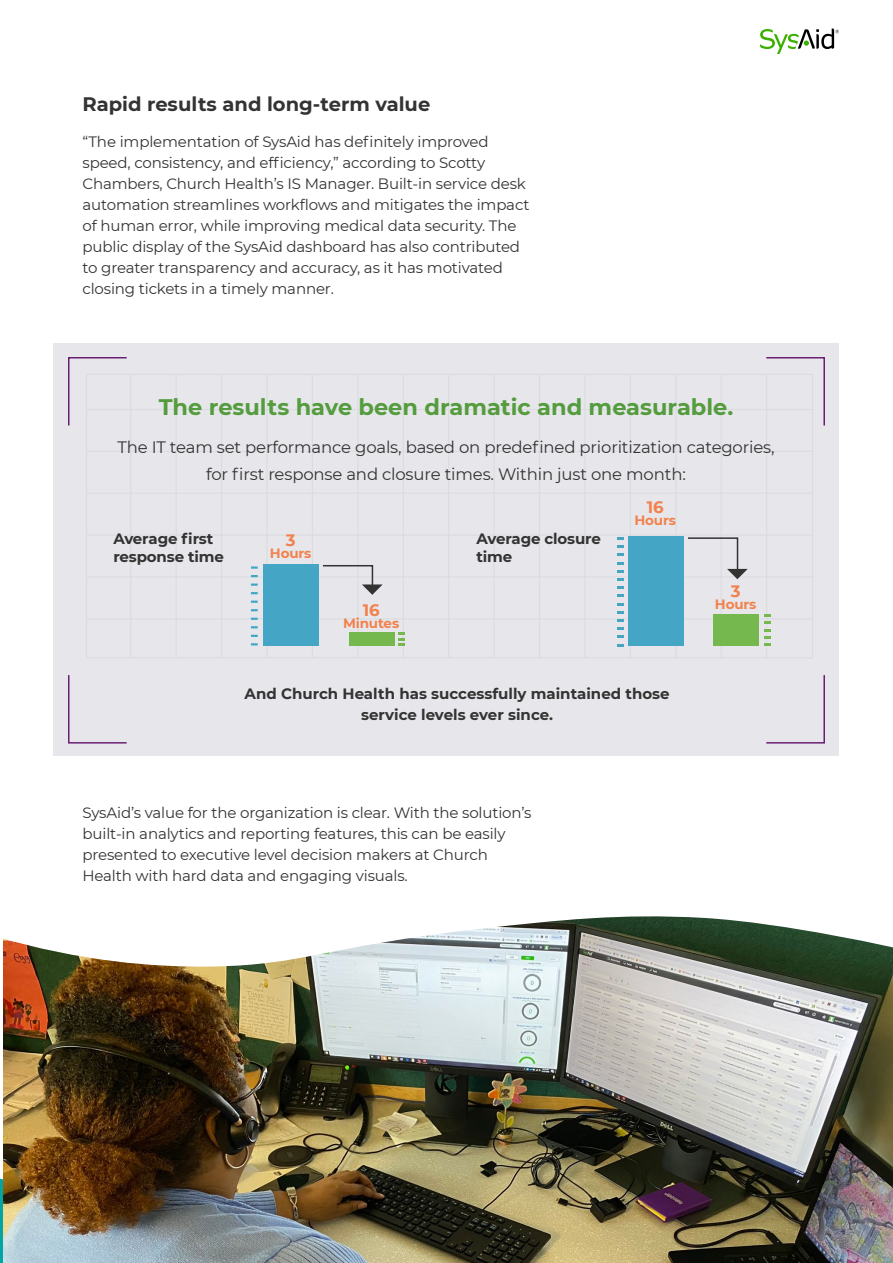
<style>
.page{position:relative;width:893px;height:1263px;background:#fff}
.page>*{position:absolute;margin:0;border:0;box-sizing:border-box;transform-origin:0 0}
.t1{font:700 22.5px "Montserrat";color:#549c3d}
.t2{font:700 19.5px "Montserrat";color:#333}
.t3{font:16.5px/27px "Montserrat";letter-spacing:-.01em;color:#333;text-align:center}
.t4{font:700 16.5px "Montserrat";color:#f2824d}
.t5{font:15px/21px "Montserrat";letter-spacing:-.01em;color:#333}
.t6{font:700 15px/18px "Montserrat";color:#333}
.t7{font:700 13.5px "Montserrat";letter-spacing:-.01em;color:#f2824d}
</style>
<div class="page">
<svg style="left:760px;top:29px;width:79px;height:25px"></svg>
<div style="left:53px;top:343px;width:785px;height:413px;background:#e7e7eb"></div>
<svg style="left:68px;top:357px;width:59px;height:69px"></svg>
<svg style="left:766px;top:675px;width:59px;height:69px"></svg>
<svg style="left:766px;top:357px;width:59px;height:69px"></svg>
<svg style="left:68px;top:675px;width:59px;height:69px"></svg>
<hr style="left:86px;top:409px;width:726px;height:1px;background:#dadcdf">
<hr style="left:86px;top:493px;width:726px;height:1px;background:#dadcdf">
<hr style="left:86px;top:451px;width:726px;height:1px;background:#dadcdf">
<hr style="left:86px;top:534px;width:726px;height:2px;background:#dadcdf">
<hr style="left:87px;top:618px;width:726px;height:1px;background:#dadcdf">
<hr style="left:87px;top:576px;width:726px;height:1px;background:#dadcdf">
<hr style="left:357px;top:375px;width:1px;height:283px;background:#dadcdf">
<hr style="left:266px;top:375px;width:2px;height:283px;background:#dadcdf">
<hr style="left:312px;top:375px;width:1px;height:283px;background:#dadcdf">
<hr style="left:221px;top:375px;width:1px;height:283px;background:#dadcdf">
<hr style="left:176px;top:375px;width:1px;height:283px;background:#dadcdf">
<hr style="left:584px;top:375px;width:1px;height:283px;background:#dadcdf">
<hr style="left:494px;top:375px;width:1px;height:283px;background:#dadcdf">
<hr style="left:539px;top:375px;width:1px;height:283px;background:#dadcdf">
<hr style="left:448px;top:375px;width:1px;height:283px;background:#dadcdf">
<hr style="left:403px;top:375px;width:1px;height:283px;background:#dadcdf">
<hr style="left:721px;top:375px;width:1px;height:283px;background:#dadcdf">
<hr style="left:766px;top:375px;width:1px;height:283px;background:#dadcdf">
<hr style="left:675px;top:375px;width:1px;height:283px;background:#dadcdf">
<hr style="left:630px;top:375px;width:1px;height:283px;background:#dadcdf">
<hr style="left:130px;top:375px;width:1px;height:283px;background:#dadcdf">
<div style="left:263px;top:565px;width:56px;height:81px;background:#44a6c4"></div>
<div style="left:628px;top:536px;width:55px;height:110px;background:#44a6c4"></div>
<div style="left:349px;top:632px;width:45px;height:14px;background:#75b84d"></div>
<div style="left:713px;top:614px;width:46px;height:32px;background:#75b84d"></div>
<svg style="left:322px;top:565px;width:61px;height:30px"></svg>
<svg style="left:688px;top:537px;width:60px;height:42px"></svg>
<svg style="left:251px;top:643px;width:7px;height:2px"></svg>
<svg style="left:251px;top:635px;width:7px;height:2px"></svg>
<svg style="left:251px;top:626px;width:7px;height:2px"></svg>
<svg style="left:251px;top:618px;width:7px;height:2px"></svg>
<svg style="left:251px;top:609px;width:7px;height:2px"></svg>
<svg style="left:251px;top:601px;width:7px;height:2px"></svg>
<svg style="left:251px;top:592px;width:7px;height:2px"></svg>
<svg style="left:251px;top:583px;width:7px;height:3px"></svg>
<svg style="left:251px;top:575px;width:7px;height:2px"></svg>
<svg style="left:251px;top:566px;width:7px;height:3px"></svg>
<svg style="left:398px;top:632px;width:7px;height:14px"></svg>
<svg style="left:764px;top:614px;width:7px;height:32px"></svg>
<svg style="left:617px;top:644px;width:7px;height:2px"></svg>
<svg style="left:617px;top:636px;width:7px;height:2px"></svg>
<svg style="left:617px;top:627px;width:7px;height:3px"></svg>
<svg style="left:617px;top:619px;width:7px;height:2px"></svg>
<svg style="left:617px;top:611px;width:7px;height:2px"></svg>
<svg style="left:617px;top:603px;width:7px;height:2px"></svg>
<svg style="left:617px;top:595px;width:7px;height:2px"></svg>
<svg style="left:617px;top:578px;width:7px;height:11px"></svg>
<svg style="left:617px;top:570px;width:7px;height:2px"></svg>
<svg style="left:617px;top:562px;width:7px;height:2px"></svg>
<svg style="left:617px;top:554px;width:7px;height:2px"></svg>
<svg style="left:617px;top:546px;width:7px;height:2px"></svg>
<svg style="left:617px;top:537px;width:7px;height:3px"></svg>
<img style="left:4px;top:967px;width:889px;height:296px">
<svg style="left:3px;top:916px;width:890px;height:51px"></svg>
<h2 class="t2" style="left:82px;top:90px;width:349px">Rapid results and long-term value</h2>
<p class="t5" style="left:82px;top:131px;width:448px">“The implementation of SysAid has definitely improved speed, consistency, and efficiency” , according to Scotty Chambers, Church Health I Ss’ Manager. Built-in service desk automation streamlines workflows and mitigates the impact of human error, while improving medical data security. The public display of the SysAid dashboard has also contributed to greater transparency and accuracy, as it has motivated closing tickets in a timely manner.</p>
<h1 class="t1" style="left:159px;top:391px;width:576px">The results have been dramatic and measurable.</h1>
<p class="t3" style="left:117px;top:433px;width:659px">The IT team set performance goals, based on predefined prioritization categories, for first response and closure times. Within just one month:</p>
<p class="t6" style="left:113px;top:529px;width:112px">Average first response time</p>
<p class="t6" style="left:476px;top:529px;width:126px">Average closure time</p>
<p class="t4" style="left:286px;top:528px;width:11px">3</p>
<p class="t7" style="left:270px;top:543px;width:43px">Hours</p>
<p class="t4" style="left:363px;top:598px;width:18px">16</p>
<p class="t7" style="left:343px;top:613px;width:58px">Minutes</p>
<p class="t4" style="left:647px;top:496px;width:18px">16</p>
<p class="t7" style="left:634px;top:511px;width:43px">Hours</p>
<p class="t6" style="left:245px;top:682px;width:427px;line-height:21px;text-align:center">And Church Health has successfully maintained those service levels ever since.</p>
<p class="t5" style="left:83px;top:801px;width:451px">SysAid s’ value for the organization is clear. With the solution s’ built-in analytics and reporting features, this can be easily presented to executive level decision makers at Church Health with hard data and engaging visuals.</p>
<p class="t4" style="left:731px;top:580px;width:11px">3</p>
<p class="t7" style="left:715px;top:595px;width:43px">Hours</p>
</div>
